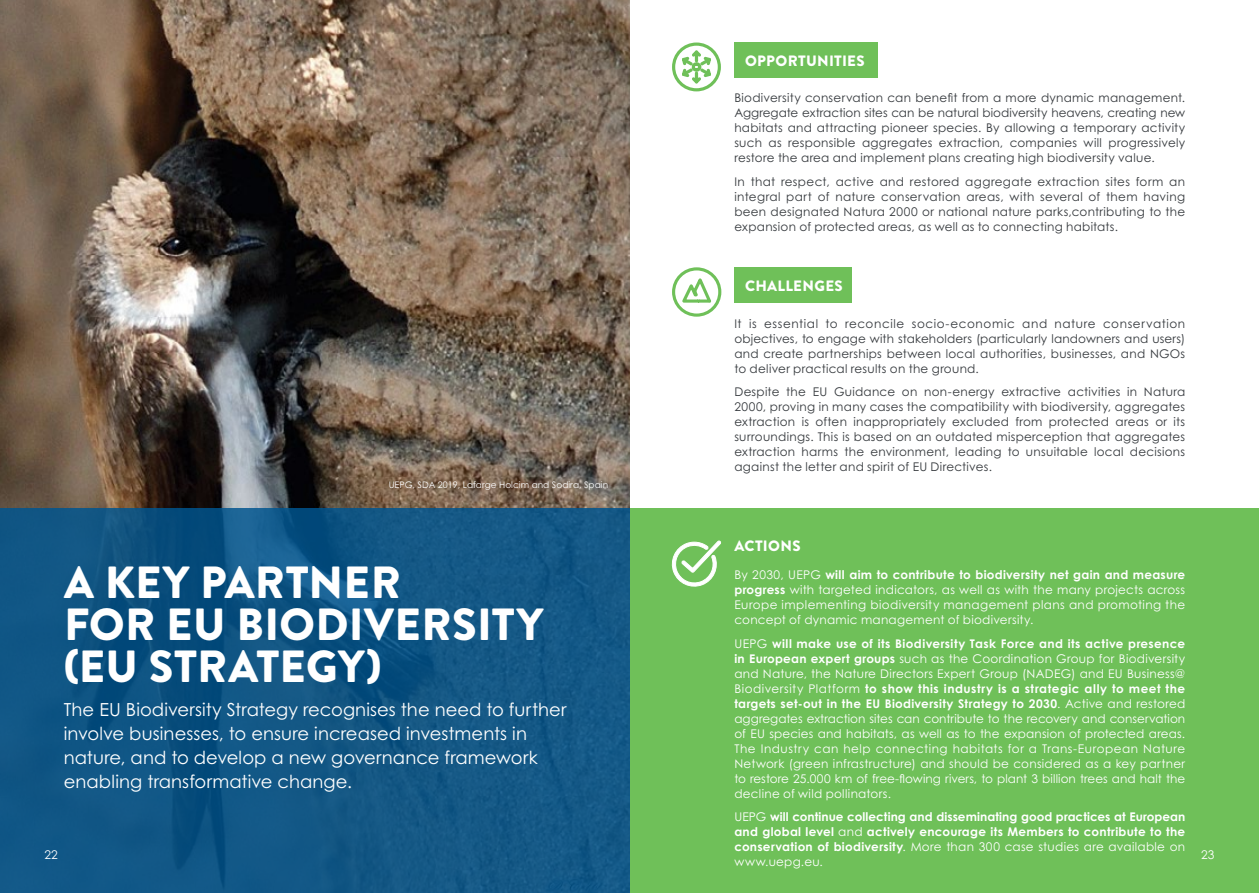
<style>
.page{position:relative;width:1259px;height:893px;background:#fff}
.page>*{position:absolute;margin:0;border:0;box-sizing:border-box;transform-origin:0 0}
.t1{font:900 45px/42px "Brandon Grotesque";letter-spacing:.01em;color:#fff}
.t2{font:18px/24px "Century Gothic Pro";letter-spacing:.005em;color:#fff}
.t3{font:900 15px "Brandon Grotesque";letter-spacing:.02em;color:#fff}
.t4{font:12px/15px "Century Gothic Pro";letter-spacing:.025em;color:#35393d;text-align:justify}
.t5{font:12px/15px "Century Gothic Pro";letter-spacing:.02em;color:#fff;text-align:justify}
.t6{font:700 12px/15px "Century Gothic Pro";letter-spacing:.02em;color:#fff;text-align:justify}
.t7{font:9px "Century Gothic Pro";color:#fff}
.s1{font-weight:700}
.s2{font-weight:400}
</style>
<div class="page">
<div style="left:734px;top:267px;width:117px;height:36px;background:#6fc059"></div>
<div style="left:734px;top:43px;width:143px;height:35px;background:#6fc059"></div>
<div style="left:672px;top:267px;width:49px;height:50px;border:3px solid #6fc059;border-radius:50%"></div>
<svg style="left:679px;top:272px;width:35px;height:44px"></svg>
<div style="left:672px;top:43px;width:49px;height:48px;border:3px solid #6fc059;border-radius:50%"></div>
<svg style="left:679px;top:48px;width:34px;height:42px"></svg>
<div style="left:629px;top:508px;width:630px;height:385px;background:#6fc059"></div>
<svg style="left:671px;top:540px;width:50px;height:47px"></svg>
<img style="left:0;top:0;width:630px;height:893px">
<svg style="left:0;top:508px;width:629px;height:385px;background:#105583"></svg>
<p class="t3" style="left:745px;top:50px;width:121px">OPPORTUNITIES</p>
<p class="t4" style="left:734px;top:90px;width:452px">Biodiversity conservation can benefit from a more dynamic management.<br>Aggregate extraction sites can be natural biodiversity heavens, creating new habitats and attracting pioneer species. By allowing a temporary activity such as responsible aggregates extraction, companies will progressively restore the area and implement plans creating high biodiversity value.</p>
<p class="t4" style="left:734px;top:174px;width:452px">In that respect, active and restored aggregate extraction sites form an integral part of nature conservation areas, with several of them having been designated Natura 2000 or national nature parks,contributing to the expansion of protected areas, as well as to connecting habitats.</p>
<p class="t3" style="left:745px;top:275px;width:99px">CHALLENGES</p>
<p class="t7" style="left:389px;top:479px;width:221px">UEPG, SDA 2019, Lafarge Holcim and Sodira, Spain</p>
<p class="t4" style="left:734px;top:316px;width:452px">It is essential to reconcile socio-economic and nature conservation objectives, to engage with stakeholders (particularly landowners and users) and create partnerships between local authorities, businesses, and NGOs to deliver practical results on the ground.</p>
<p class="t4" style="left:734px;top:384px;width:452px">Despite the EU Guidance on non-energy extractive activities in Natura 2000, proving in many cases the compatibility with biodiversity, aggregates extraction is often inappropriately excluded from protected areas or its surroundings. This is based on an outdated misperception that aggregates extraction harms the environment, leading to unsuitable local decisions against the letter and spirit of EU Directives.</p>
<p class="t3" style="left:734px;top:535px;width:68px">ACTIONS</p>
<p class="t5" style="left:734px;top:567px;width:452px">By 2030, UEPG <span class="s1">will aim to contribute to biodiversity net gain and measure progress</span> with targeted indicators, as well as with the many projects across Europe implementing biodiversity management plans and promoting the concept of dynamic management of biodiversity.</p>
<p class="t5" style="left:734px;top:636px;width:452px">UEPG <span class="s1">will make use of its Biodiversity Task Force and its active presence in European expert groups</span> such as the Coordination Group for Biodiversity and Nature, the Nature Directors Expert Group (NADEG) and EU Business@ Biodiversity Platform <span class="s1">to show this industry is a strategic ally to meet the targets set-out in the EU Biodiversity Strategy to 2030</span>. Active and restored aggregates extraction sites can contribute to the recovery and conservation of EU species and habitats, as well as to the expansion of protected areas.<br>The Industry can help connecting habitats for a Trans-European Nature Network (green infrastructure) and should be considered as a key partner to restore 25.000 km of free-flowing rivers, to plant 3 billion trees and halt the decline of wild pollinators.</p>
<p class="t6" style="left:734px;top:809px;width:452px"><span class="s2">UEPG</span> will continue collecting and disseminating good practices at European and global level <span class="s2">and</span> actively encourage its Members to contribute to the conservation of biodiversity<span class="s2">. More than 300 case studies are available on www.uepg.eu.</span></p>
<h1 class="t1" style="left:64px;top:562px;width:481px">A KEY PARTNER<br>FOR EU BIODIVERSITY (EU STRATEGY)</h1>
<h2 class="t2" style="left:64px;top:698px;width:504px">The EU Biodiversity Strategy recognises the need to further involve businesses, to ensure increased investments in nature, and to develop a new governance framework enabling transformative change.</h2>
<p class="t5" style="left:44px;top:847px;width:15px">22</p>
<p class="t5" style="left:1201px;top:847px;width:15px">23</p>
</div>
